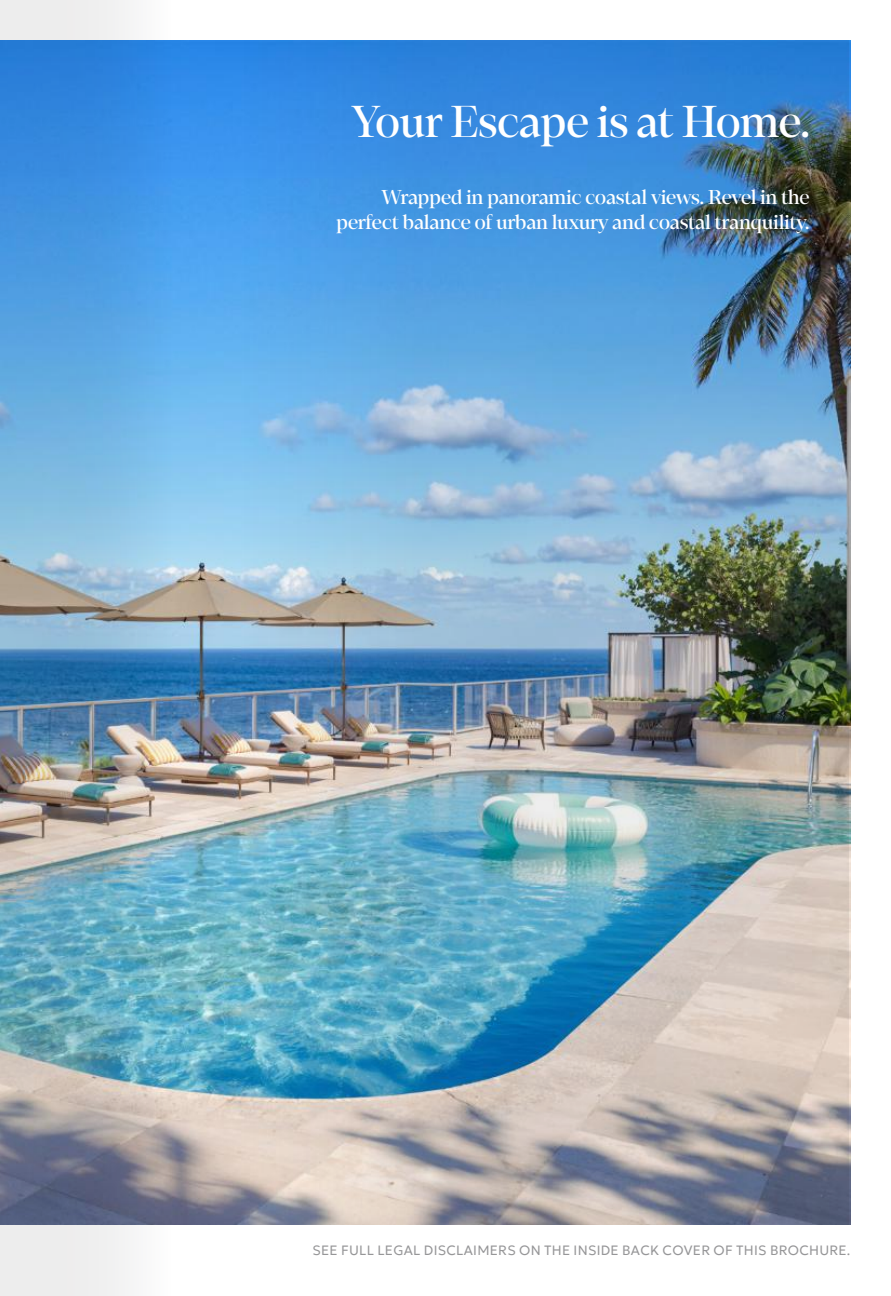
<style>
.page{position:relative;width:891px;height:1296px;background:#fff}
.page>*{position:absolute;margin:0;border:0;box-sizing:border-box;transform-origin:0 0}
.t1{font:45px "Loretta Md Display";letter-spacing:-.025em;color:#fff}
.t2{font:20.25px/24.8px "Loretta Md Display";letter-spacing:-.02em;color:#fff;text-align:right}
.t3{font:100 13.5px "Geologica";letter-spacing:.02em;color:#969698}
</style>
<div class="page">
<img style="left:170px;top:40px;width:679px;height:1185px">
<img style="left:0;top:0;width:170px;height:1296px">
<h1 class="t1" style="left:351px;top:90px;width:462px">Your Escape is at Home.</h1>
<p class="t2" style="left:336px;top:183px;width:475px">Wrapped in panoramic coastal views. Revel in the perfect balance of urban luxury and coastal tranquility.</p>
<p class="t3" style="left:312px;top:1239px;width:539px">SEE FULL LEGAL DISCLAIMERS ON THE INSIDE BACK COVER OF THIS BROCHURE.</p>
</div>
